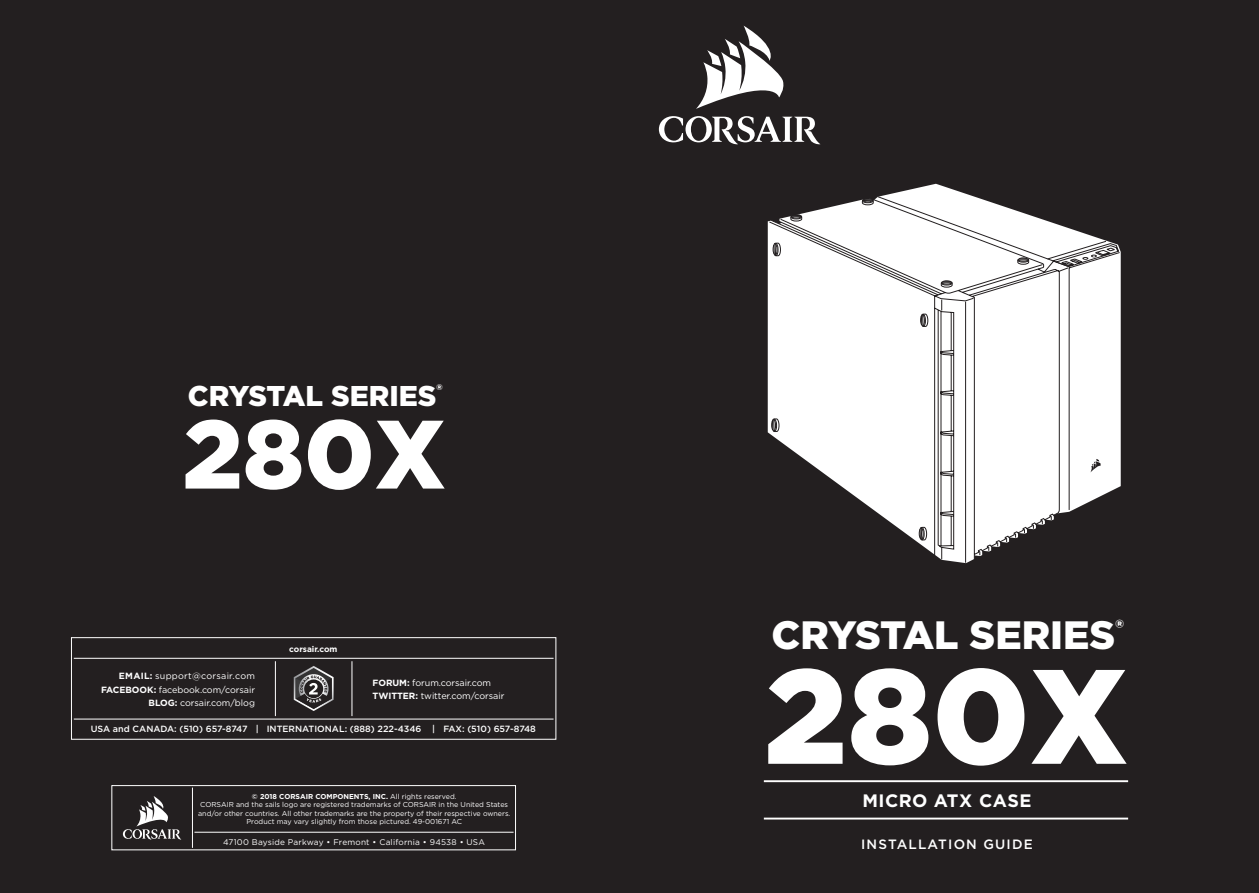
<style>
.page{position:relative;width:1259px;height:893px;background:#231f20}
.page>*{position:absolute;margin:0;border:0;box-sizing:border-box;transform-origin:0 0}
.t1{font:900 134.1px "Gotham";color:#fff}
.t2{font:900 96.9px "Gotham";color:#fff}
.t3{font:900 39.6px "Gotham";color:#fff}
.t4{font:900 28.65px "Gotham";color:#fff}
.t5{font:700 18px "Gotham";letter-spacing:.025em;color:#fff}
.t6{font:500 13.5px "Gotham";letter-spacing:.085em;color:#fff}
.t7{font:9px/13.5px "Gotham";letter-spacing:-.005em;color:#fff;text-align:right}
.t8{font:500 9px "Gotham";color:#fff}
.t9{font:8.25px "Gotham";letter-spacing:.025em;color:#fff}
.t10{font:700 8.25px "Gotham";color:#fff}
.t11{font:7.2px/8.6px "Gotham";color:#fff;text-align:center}
.s1{font-weight:700}
</style>
<div class="page">
<svg style="left:659px;top:26px;width:161px;height:118px"></svg>
<div style="left:112px;top:785px;width:404px;height:65px;border:1px solid #fff"></div>
<svg style="left:71px;top:637px;width:485px;height:103px"></svg>
<svg style="left:123px;top:796px;width:58px;height:43px"></svg>
<hr style="left:192px;top:788px;width:1px;height:60px;background:#fff">
<hr style="left:194px;top:832px;width:319px;height:1px;background:#fff">
<svg style="left:767px;top:183px;width:354px;height:381px"></svg>
<svg style="left:768px;top:196px;width:352px;height:367px"></svg>
<svg style="left:1089px;top:458px;width:12px;height:14px"></svg>
<svg style="left:770px;top:198px;width:259px;height:343px;background:#ddd"></svg>
<hr style="left:764px;top:780px;width:364px;height:2px;background:#fff">
<hr style="left:764px;top:818px;width:364px;height:1px;background:#fff">
<h3 class="t4" style="left:188px;top:376px;width:256px">CRYSTAL SERIES<sup>®</sup></h3>
<h2 class="t2" style="left:182px;top:387px;width:265px">280X</h2>
<p class="t10" style="left:289px;top:643px;width:50px">corsair.com</p>
<p class="t7" style="left:101px;top:669px;width:155px"><span class="s1">EMAIL:</span> support@corsair.com<br><span class="s1">FACEBOOK:</span> facebook.com/corsair<br><span class="s1">BLOG:</span> corsair.com/blog</p>
<p class="t7" style="left:372px;top:676px;width:133px;text-align:left"><span class="s1">FORUM:</span> forum.corsair.com<br><span class="s1">TWITTER:</span> twitter.com/corsair</p>
<p class="t8" style="left:91px;top:723px;width:447px">USA and CANADA: (510) 657-8747 | INTERNATIONAL: (888) 222-4346 | FAX: (510) 657-8748</p>
<p class="t11" style="left:198px;top:792px;width:314px"><span class="s1">© 2018 CORSAIR COMPONENTS, INC.</span> All rights reserved.<br>CORSAIR and the sails logo are registered trademarks of CORSAIR in the United States and/or other countries. All other trademarks are the property of their respective owners.<br>Product may vary slightly from those pictured. 49-001671 AC</p>
<p class="t9" style="left:223px;top:836px;width:263px">47100 Bayside Parkway • Fremont • California • 94538 • USA</p>
<h3 class="t3" style="left:771px;top:608px;width:354px">CRYSTAL SERIES<sup>®</sup></h3>
<h1 class="t1" style="left:764px;top:624px;width:366px">280X</h1>
<h3 class="t5" style="left:862px;top:788px;width:170px">MICRO ATX CASE</h3>
<h3 class="t6" style="left:861px;top:835px;width:173px">INSTALLATION GUIDE</h3>
</div>
